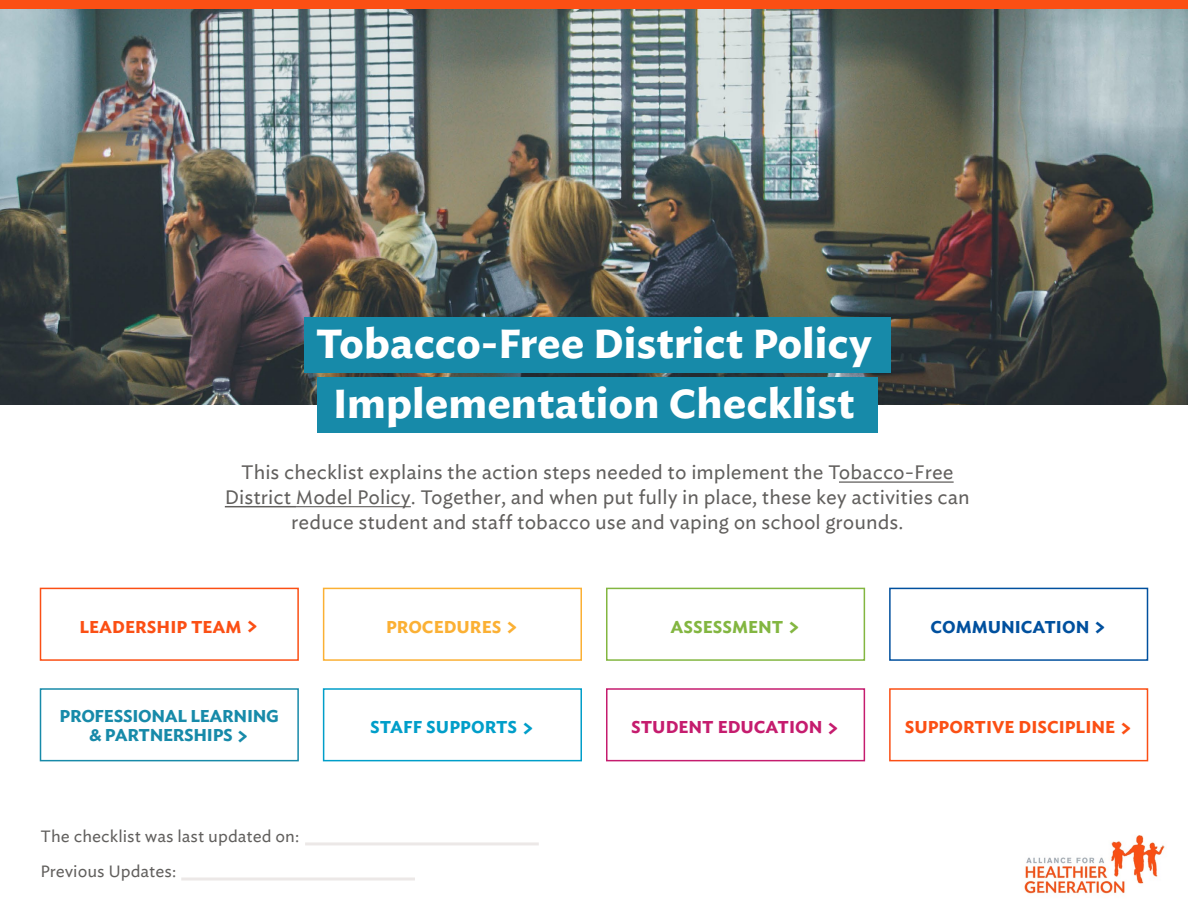
<style>
.page{position:relative;width:1188px;height:918px;background:#fff}
.page>*{position:absolute;margin:0;border:0;box-sizing:border-box;transform-origin:0 0}
.t1{font:700 39px/60px "Ideal Sans S Sm";color:#fff;text-align:center}
.t2{font:18.75px/24.8px "Ideal Sans S Sm";color:#615f5d;text-align:center}
.t3{font:700 16.5px "Ideal Sans S Sm";color:#fb4f14}
.t4{font:700 16.5px/19.5px "Ideal Sans S Sm";letter-spacing:-.02em;color:#178aa9;text-align:center}
.t5{font:700 16.5px "Ideal Sans S Sm";color:#c51c6e}
.t6{font:700 16.5px "Ideal Sans S Sm";color:#009ec9}
.t7{font:700 16.5px "Ideal Sans S Sm";color:#00509e}
.t8{font:700 16.5px "Ideal Sans S Sm";color:#fbb034}
.t9{font:700 16.5px "Ideal Sans S Sm";color:#83b641}
.t10{font:15.75px "Ideal Sans S Sm";color:#615f5d}
.s1{font-size:21px}
</style>
<div class="page">
<div style="left:0;top:0;width:1188px;height:10px;background:#fb4f14"></div>
<img style="left:1024px;top:835px;width:141px;height:59px">
<img style="left:0;top:10px;width:1188px;height:395px">
<div style="left:304px;top:317px;width:586px;height:56px;background:#178aa9"></div>
<div style="left:317px;top:377px;width:560px;height:56px;background:#178aa9"></div>
<hr style="left:296px;top:506px;width:115px;height:1px;background:#615f5d">
<hr style="left:225px;top:506px;width:71px;height:1px;background:#615f5d">
<hr style="left:839px;top:482px;width:115px;height:1px;background:#615f5d">
<hr style="left:305px;top:842px;width:234px;height:3px;background:#ece8e7">
<hr style="left:181px;top:878px;width:234px;height:3px;background:#ece8e7">
<div style="left:40px;top:588px;width:259px;height:73px;border:2px solid #fb4f14"></div>
<div style="left:40px;top:688px;width:259px;height:73px;border:2px solid #178aa9"></div>
<div style="left:323px;top:588px;width:259px;height:73px;border:2px solid #fbb034"></div>
<div style="left:323px;top:688px;width:259px;height:73px;border:2px solid #009ec9"></div>
<div style="left:606px;top:588px;width:259px;height:73px;border:2px solid #83b641"></div>
<div style="left:606px;top:688px;width:259px;height:73px;border:2px solid #c51c6e"></div>
<div style="left:889px;top:588px;width:259px;height:73px;border:2px solid #00509e"></div>
<div style="left:889px;top:688px;width:259px;height:73px;border:2px solid #fb4f14"></div>
<h1 class="t1" style="left:316px;top:311px;width:558px">Tobacco-Free District Policy<br>Implementation Checklist</h1>
<p class="t2" style="left:225px;top:458px;width:747px">This checklist explains the action steps needed to implement the Tobacco-Free<br>District Model Policy. Together, and when put fully in place, these key activities can reduce student and staff tobacco use and vaping on school grounds.</p>
<p class="t3" style="left:80px;top:613px;width:181px">LEADERSHIP TEAM <span class="s1">&gt;</span></p>
<p class="t4" style="left:60px;top:704px;width:221px">PROFESSIONAL LEARNING &amp; PARTNERSHIPS <span class="s1">&gt;</span></p>
<p class="t10" style="left:40px;top:824px;width:260px">The checklist was last updated on:</p>
<p class="t10" style="left:40px;top:859px;width:137px">Previous Updates:</p>
<p class="t8" style="left:386px;top:613px;width:134px">PROCEDURES <span class="s1">&gt;</span></p>
<p class="t6" style="left:370px;top:713px;width:166px">STAFF SUPPORTS <span class="s1">&gt;</span></p>
<p class="t9" style="left:670px;top:613px;width:132px">ASSESSMENT <span class="s1">&gt;</span></p>
<p class="t5" style="left:631px;top:713px;width:210px">STUDENT EDUCATION <span class="s1">&gt;</span></p>
<p class="t7" style="left:931px;top:613px;width:178px">COMMUNICATION <span class="s1">&gt;</span></p>
<p class="t3" style="left:905px;top:713px;width:229px">SUPPORTIVE DISCIPLINE <span class="s1">&gt;</span></p>
</div>
